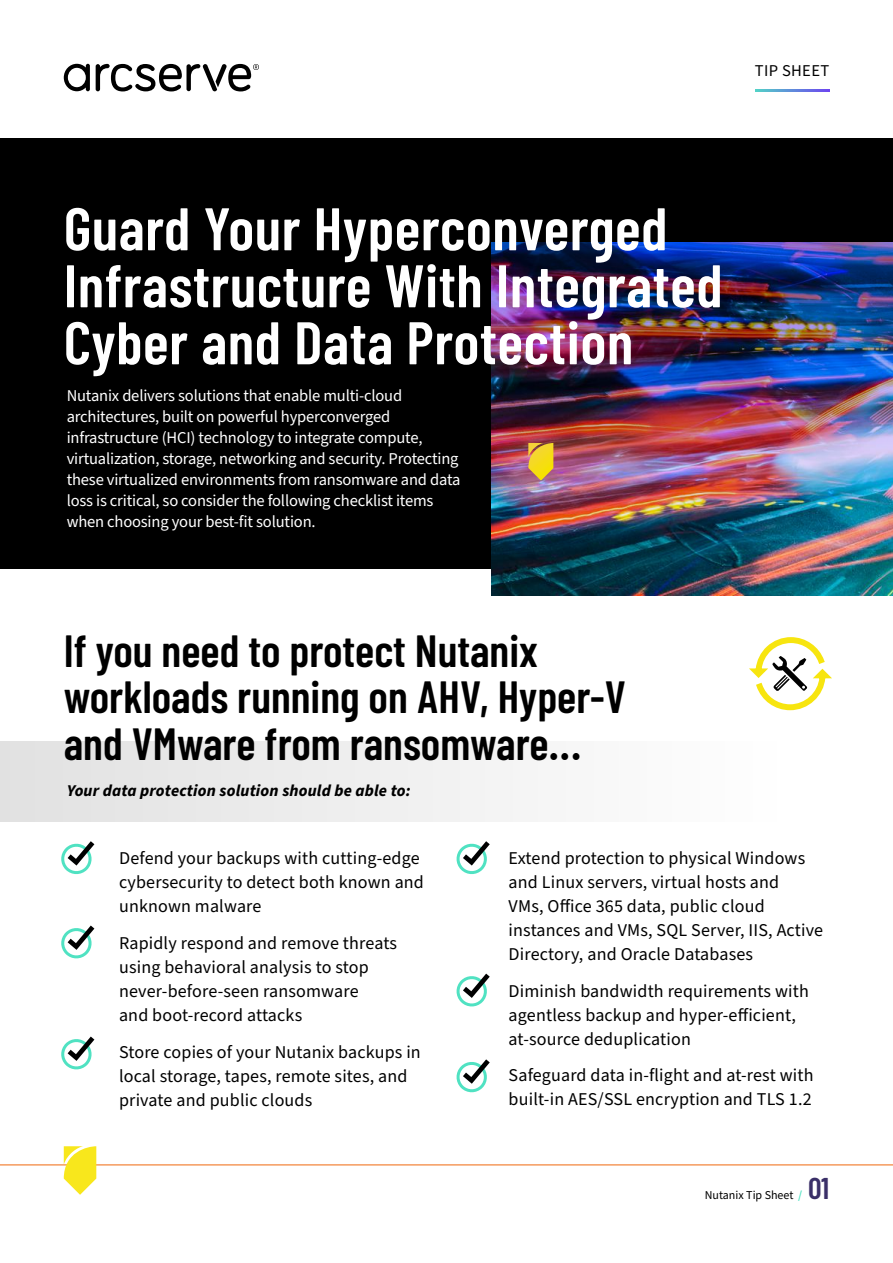
<style>
.page{position:relative;width:893px;height:1263px;background:#fff}
.page>*{position:absolute;margin:0;border:0;box-sizing:border-box;transform-origin:0 0}
.t1{font:600 60px/57px "Barlow Condensed";letter-spacing:.01em;color:#fff}
.t2{font:600 45px/46.5px "Barlow Condensed";color:#000}
.t3{font:600 30px "Barlow Condensed";color:#3a2f68}
.t4{font:18px/24px "Source Sans Pro";letter-spacing:.01em;color:#000}
.t5{font:16.5px/21px "Source Sans Pro";letter-spacing:-.01em;color:#fff}
.t6{font:italic 700 16.5px "Source Sans Pro";letter-spacing:.01em;color:#000}
.t7{font:16.5px "Source Sans Pro";letter-spacing:.02em;color:#000}
.t8{font:12px "Source Sans Pro";color:#000}
.s1{font-weight:600;color:#50e2c2}
</style>
<div class="page">
<hr style="left:0;top:1164px;width:893px;height:1px;background:#f59a5d">
<svg style="left:64px;top:64px;width:26px;height:27px"></svg>
<svg style="left:96px;top:64px;width:163px;height:27px"></svg>
<svg style="left:64px;top:1146px;width:32px;height:49px"></svg>
<svg style="left:756px;top:90px;width:73px;height:1px"></svg>
<div style="left:0;top:742px;width:792px;height:79px;background:linear-gradient(to right,#e1e1e1,#fff)"></div>
<div style="left:0;top:138px;width:893px;height:431px;background:#000"></div>
<img style="left:492px;top:563px;width:401px;height:32px">
<img style="left:492px;top:242px;width:401px;height:321px">
<svg style="left:749px;top:637px;width:83px;height:74px"></svg>
<svg style="left:61px;top:925px;width:33px;height:34px"></svg>
<svg style="left:456px;top:973px;width:34px;height:34px"></svg>
<svg style="left:61px;top:841px;width:33px;height:33px"></svg>
<svg style="left:456px;top:841px;width:34px;height:33px"></svg>
<svg style="left:528px;top:443px;width:25px;height:37px"></svg>
<svg style="left:61px;top:1036px;width:33px;height:34px"></svg>
<svg style="left:456px;top:1059px;width:34px;height:34px"></svg>
<p class="t7" style="left:755px;top:60px;width:76px">TIP SHEET</p>
<h1 class="t1" style="left:64px;top:199px;width:660px">Guard Your Hyperconverged<br>Infrastructure With Integrated<br>Cyber and Data Protection</h1>
<p class="t5" style="left:67px;top:385px;width:395px">Nutanix delivers solutions that enable multi-cloud architectures, built on powerful hyperconverged infrastructure (HCI) technology to integrate compute, virtualization, storage, networking and security. Protecting these virtualized environments from ransomware and data loss is critical, so consider the following checklist items when choosing your best-fit solution.</p>
<h2 class="t2" style="left:64px;top:626px;width:564px">If you need to protect Nutanix workloads running on AHV, Hyper-V and VMware from ransomware...</h2>
<p class="t6" style="left:67px;top:779px;width:346px">Your data protection solution should be able to:</p>
<p class="t4" style="left:119px;top:846px;width:306px">Defend your backups with cutting-edge cybersecurity to detect both known and unknown malware</p>
<p class="t4" style="left:119px;top:931px;width:279px">Rapidly respond and remove threats using behavioral analysis to stop never-before-seen ransomware<br>and boot-record attacks</p>
<p class="t4" style="left:119px;top:1040px;width:303px">Store copies of your Nutanix backups in local storage, tapes, remote sites, and private and public clouds</p>
<p class="t4" style="left:509px;top:846px;width:316px">Extend protection to physical Windows and Linux servers, virtual hosts and<br>VMs, Office 365 data, public cloud instances and VMs, SQL Server, IIS, Active Directory, and Oracle Databases</p>
<p class="t4" style="left:509px;top:979px;width:302px">Diminish bandwidth requirements with agentless backup and hyper-efficient, at-source deduplication</p>
<p class="t4" style="left:509px;top:1064px;width:306px">Safeguard data in-flight and at-rest with built-in AES/SSL encryption and TLS 1.2</p>
<h3 class="t3" style="left:808px;top:1170px;width:22px">01</h3>
<p class="t8" style="left:705px;top:1187px;width:99px">Nutanix Tip Sheet <span class="s1">/</span></p>
</div>
